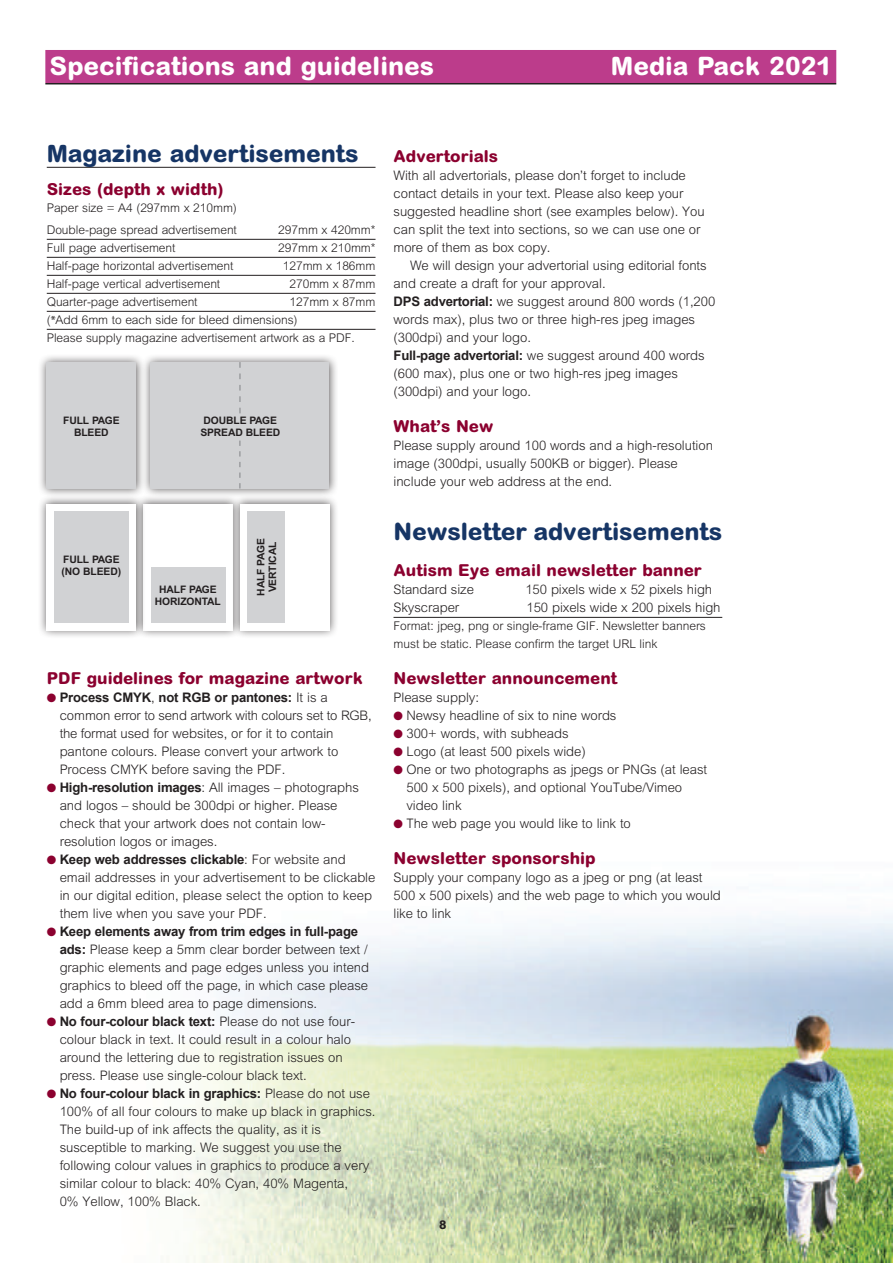
<style>
.page{position:relative;width:893px;height:1263px;background:#fff}
.page>*{position:absolute;margin:0;border:0;box-sizing:border-box;transform-origin:0 0}
.t1{font:800 25.5px "Arial Rounded MT";color:#fff}
.t2{font:800 24px "Arial Rounded MT";letter-spacing:-.005em;color:#163565}
.t3{font:800 16.5px "Arial Rounded MT";color:#8b012f}
.t4{font:300 13.2px/18px "Arial";letter-spacing:-.005em;color:#231f20}
.t5{font:700 13.2px "Arial";letter-spacing:-.015em;color:#231f20}
.t6{font:300 12px/18px "Arial";letter-spacing:-.005em;color:#231f20}
.t7{font:800 12px "Arial Rounded MT";color:#231f20}
.t8{font:700 10.35px/11.6px "Arial";letter-spacing:-.01em;color:#231f20;text-align:center}
.s1{font-family:"Myriad Pro";font-weight:400}
.s2{font-family:"font 00000000269 f 0482";font-weight:400;font-size:12px;color:#8b012f}
.s3{font-weight:300}
.s4{font-weight:700}
</style>
<div class="page">
<img style="left:180px;top:915px;width:713px;height:348px">
<div style="left:45px;top:50px;width:791px;height:33px;background:#bc3c8b"></div>
<hr style="left:45px;top:83px;width:791px;height:1px;background:#231f20">
<hr style="left:47px;top:167px;width:328px;height:1px;background:#231f20">
<hr style="left:47px;top:239px;width:328px;height:1px;background:#231f20">
<hr style="left:47px;top:257px;width:328px;height:1px;background:#231f20">
<hr style="left:47px;top:275px;width:328px;height:1px;background:#231f20">
<hr style="left:47px;top:293px;width:328px;height:1px;background:#231f20">
<hr style="left:47px;top:311px;width:328px;height:1px;background:#231f20">
<hr style="left:47px;top:329px;width:328px;height:1px;background:#231f20">
<div style="left:38px;top:353px;width:107px;height:144px;background:#231f20;opacity:.75"></div>
<div style="left:47px;top:362px;width:89px;height:126px;background:#d1d2d4"></div>
<div style="left:135px;top:495px;width:107px;height:144px;background:#231f20;opacity:.75"></div>
<div style="left:144px;top:504px;width:89px;height:126px;background:#fff"></div>
<div style="left:151px;top:567px;width:75px;height:56px;background:#d1d2d4"></div>
<div style="left:142px;top:353px;width:196px;height:144px;background:#231f20;opacity:.75"></div>
<div style="left:151px;top:362px;width:178px;height:126px;background:#d1d2d4"></div>
<svg style="left:239px;top:362px;width:2px;height:51px"></svg>
<svg style="left:239px;top:441px;width:2px;height:47px"></svg>
<div style="left:231px;top:495px;width:108px;height:144px;background:#231f20;opacity:.75"></div>
<div style="left:240px;top:504px;width:90px;height:126px;background:#fff"></div>
<div style="left:248px;top:511px;width:37px;height:112px;background:#d1d2d4"></div>
<div style="left:38px;top:495px;width:107px;height:144px;background:#231f20;opacity:.75"></div>
<div style="left:47px;top:504px;width:89px;height:126px;background:#fff"></div>
<div style="left:54px;top:511px;width:75px;height:112px;background:#d1d2d4"></div>
<hr style="left:393px;top:617px;width:329px;height:1px;background:#231f20">
<h1 class="t1" style="left:50px;top:50px;width:386px">Specifications and guidelines</h1>
<h1 class="t1" style="left:611px;top:50px;width:223px">Media Pack 2021</h1>
<h2 class="t2" style="left:47px;top:139px;width:313px">Magazine advertisements</h2>
<p class="t3" style="left:47px;top:179px;width:178px">Sizes (depth x width)</p>
<p class="t6" style="left:47px;top:196px;width:192px;line-height:22.5px">Paper size = A4 (297mm x 210mm)<br>Double-page spread advertisement</p>
<p class="t6" style="left:278px;top:221px;width:99px">297mm x 420mm*</p>
<p class="t6" style="left:47px;top:239px;width:130px">Full page advertisement</p>
<p class="t6" style="left:278px;top:239px;width:99px">297mm x 210mm*</p>
<p class="t6" style="left:47px;top:257px;width:188px">Half-page horizontal advertisement</p>
<p class="t6" style="left:283px;top:257px;width:94px">127mm x 186mm</p>
<p class="t6" style="left:47px;top:275px;width:175px">Half-page vertical advertisement</p>
<p class="t6" style="left:289px;top:275px;width:88px">270mm x 87mm</p>
<p class="t6" style="left:47px;top:293px;width:152px">Quarter-page advertisement</p>
<p class="t6" style="left:47px;top:293px;width:330px;text-indent:243px">127mm x 87mm (<span class="s1">*</span>Add 6mm to each side for bleed dimensions)<br>Please supply magazine advertisement artwork as a PDF.</p>
<p class="t8" style="left:63px;top:414px;width:58px">FULL PAGE<br>BLEED</p>
<p class="t8" style="left:200px;top:414px;width:81px">DOUBLE PAGE<br>SPREAD BLEED</p>
<p class="t8" style="left:62px;top:554px;width:61px;text-align:left">FULL PAGE (NO BLEED)</p>
<p class="t8" style="left:155px;top:583px;width:67px">HALF PAGE<br>HORIZONTAL</p>
<p class="t8" style="left:255px;top:596px;width:59px;rotate:-90deg">HALF PAGE<br>VERTICAL</p>
<p class="t3" style="left:47px;top:668px;width:318px">PDF guidelines for magazine artwork</p>
<p class="t5" style="left:47px;top:690px;width:282px"><span class="s2">l</span> Process CMYK<span class="s3">,</span> not RGB or pantones: <span class="s3">It is a</span></p>
<p class="t4" style="left:60px;top:706px;width:313px">common error to send artwork with colours set to RGB,</p>
<p class="t4" style="left:60px;top:724px;width:275px">the format used for websites, or for it to contain</p>
<p class="t4" style="left:60px;top:742px;width:280px">pantone colours. Please convert your artwork to</p>
<p class="t4" style="left:60px;top:760px;width:227px">Process CMYK before saving the PDF.</p>
<p class="t4" style="left:47px;top:778px;width:314px"><span class="s2">l</span> <span class="s4">High-resolution images</span>: All images – photographs</p>
<p class="t4" style="left:60px;top:796px;width:279px">and logos – should be 300dpi or higher. Please</p>
<p class="t4" style="left:60px;top:814px;width:267px">check that your artwork does not contain low-</p>
<p class="t4" style="left:60px;top:832px;width:159px">resolution logos or images.</p>
<p class="t5" style="left:47px;top:852px;width:300px"><span class="s2">l</span> Keep web addresses clickable<span class="s3">: For website and</span></p>
<p class="t4" style="left:60px;top:868px;width:317px">email addresses in your advertisement to be clickable</p>
<p class="t4" style="left:60px;top:886px;width:314px">in our digital edition, please select the option to keep</p>
<p class="t4" style="left:60px;top:904px;width:209px">them live when you save your PDF.</p>
<p class="t5" style="left:47px;top:924px;width:313px"><span class="s2">l</span> Keep elements away from trim edges in full-page</p>
<p class="t4" style="left:60px;top:940px;width:310px"><span class="s4">ads:</span> Please keep a 5mm clear border between text /</p>
<p class="t4" style="left:60px;top:958px;width:311px">graphic elements and page edges unless you intend</p>
<p class="t4" style="left:60px;top:976px;width:310px">graphics to bleed off the page, in which case please</p>
<p class="t4" style="left:60px;top:994px;width:259px">add a 6mm bleed area to page dimensions.</p>
<p class="t5" style="left:47px;top:1014px;width:310px"><span class="s2">l</span> No four-colour black text: <span class="s3">Please do not use four-</span></p>
<p class="t4" style="left:60px;top:1030px;width:293px">colour black in text. It could result in a colour halo</p>
<p class="t4" style="left:60px;top:1048px;width:285px">around the lettering due to registration issues on</p>
<p class="t4" style="left:60px;top:1066px;width:249px">press. Please use single-colour black text.</p>
<p class="t5" style="left:47px;top:1086px;width:325px"><span class="s2">l</span> No four-colour black in graphics: <span class="s3">Please do not use</span></p>
<p class="t4" style="left:60px;top:1102px;width:317px">100% of all four colours to make up black in graphics.</p>
<p class="t4" style="left:60px;top:1120px;width:263px">The build-up of ink affects the quality, as it is</p>
<p class="t4" style="left:60px;top:1138px;width:283px">susceptible to marking. We suggest you use the</p>
<p class="t4" style="left:60px;top:1156px;width:311px">following colour values in graphics to produce a very</p>
<p class="t4" style="left:60px;top:1174px;width:290px">similar colour to black: 40% Cyan, 40% Magenta,</p>
<p class="t4" style="left:60px;top:1192px;width:143px">0% Yellow, 100% Black.</p>
<p class="t3" style="left:393px;top:146px;width:106px">Advertorials</p>
<p class="t4" style="left:393px;top:166px;width:313px">With all advertorials, please don’t forget to include contact details in your text. Please also keep your suggested headline short (see examples below). You can split the text into sections, so we can use one or more of them as box copy.</p>
<p class="t4" style="left:393px;top:256px;width:323px;text-indent:16px">We will design your advertorial using editorial fonts and create a draft for your approval.<br><span class="s4">DPS advertorial:</span> we suggest around 800 words (1,200 words max), plus two or three high-res jpeg images (300dpi) and your logo.<br><span class="s4">Full-page advertorial:</span> we suggest around 400 words (600 max), plus one or two high-res jpeg images (300dpi) and your logo.</p>
<p class="t3" style="left:393px;top:416px;width:101px">What’s New</p>
<p class="t4" style="left:393px;top:436px;width:321px">Please supply around 100 words and a high-resolution image (300dpi, usually 500KB or bigger). Please include your web address at the end.</p>
<h2 class="t2" style="left:393px;top:517px;width:330px">Newsletter advertisements</h2>
<p class="t3" style="left:393px;top:560px;width:310px">Autism Eye email newsletter banner</p>
<p class="t4" style="left:393px;top:580px;width:82px">Standard size</p>
<p class="t4" style="left:525px;top:580px;width:188px">150 pixels wide x 52 pixels high</p>
<p class="t4" style="left:393px;top:598px;width:67px">Skyscraper</p>
<p class="t4" style="left:526px;top:598px;width:196px">150 pixels wide x 200 pixels high</p>
<p class="t6" style="left:393px;top:617px;width:314px">Format: jpeg, png or single-frame GIF. Newsletter banners must be static. Please confirm the target URL link</p>
<p class="t3" style="left:393px;top:668px;width:225px">Newsletter announcement</p>
<p class="t4" style="left:393px;top:688px;width:87px">Please supply:</p>
<p class="t4" style="left:393px;top:706px;width:224px"><span class="s2">l</span> Newsy headline of six to nine words</p>
<p class="t4" style="left:393px;top:724px;width:177px"><span class="s2">l</span> 300+ words, with subheads</p>
<p class="t4" style="left:393px;top:742px;width:194px"><span class="s2">l</span> Logo (at least 500 pixels wide)</p>
<p class="t4" style="left:393px;top:760px;width:315px"><span class="s2">l</span> One or two photographs as jpegs or PNGs (at least</p>
<p class="t4" style="left:406px;top:778px;width:277px">500 x 500 pixels), and optional YouTube/Vimeo</p>
<p class="t4" style="left:406px;top:796px;width:57px">video link</p>
<p class="t4" style="left:393px;top:814px;width:239px"><span class="s2">l</span> The web page you would like to link to</p>
<p class="t3" style="left:393px;top:848px;width:204px">Newsletter sponsorship</p>
<p class="t4" style="left:393px;top:868px;width:329px">Supply your company logo as a jpeg or png (at least<br>500 x 500 pixels) and the web page to which you would like to link</p>
<p class="t7" style="left:439px;top:1217px;width:9px">8</p>
</div>
